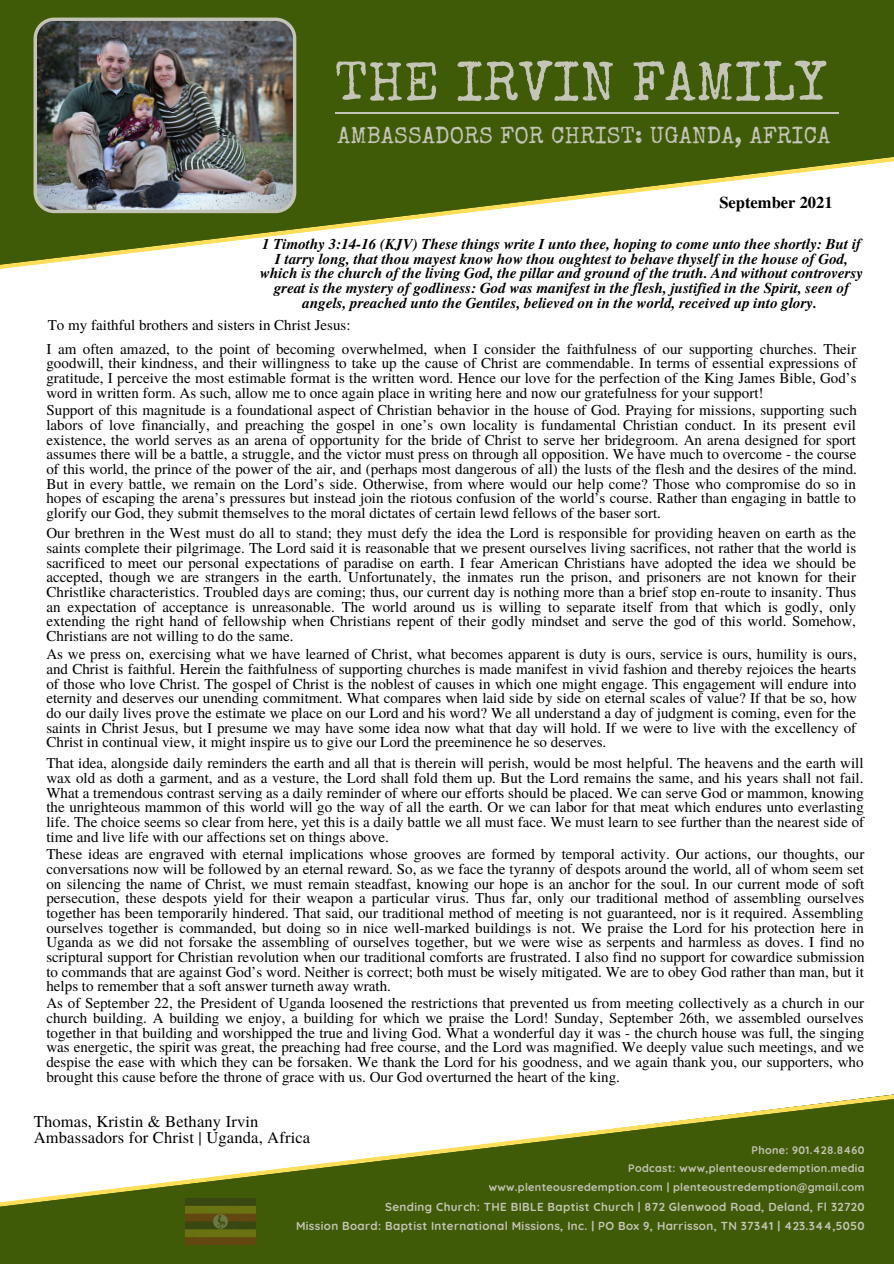
<style>
.page{position:relative;width:894px;height:1264px;background:#fff}
.page>*{position:absolute;margin:0;border:0;box-sizing:border-box;transform-origin:0 0}
.t1{font:54.6px "Special Elite";letter-spacing:.01em;color:#c4c4b7}
.t2{font:23.25px "Special Elite";letter-spacing:.01em;color:#c4c4b7}
.t3{font:16.5px "Te X Gyre Termes";letter-spacing:.01em;color:#000}
.t4{font:700 16.5px "Te X Gyre Termes";color:#000}
.t5{font:15px/14.7px "Te X Gyre Termes";color:#000;text-align:justify}
.t6{font:italic 700 15px/14.7px "Te X Gyre Termes";color:#000;text-align:center}
.t7{font:700 11.55px "Quicksand";letter-spacing:.03em;color:#c4c4b7}
.t8{font:700 10.95px "Quicksand";letter-spacing:.03em;color:#c4c4b7}
</style>
<div class="page">
<div style="left:0;top:0;width:893px;height:1263px;background:#405b07"></div>
<div style="left:0;top:273px;width:893px;height:814px;background:#fff"></div>
<img style="left:34px;top:18px;width:262px;height:135px">
<img style="left:185px;top:1208px;width:70px;height:36px">
<svg style="left:0;top:153px;width:893px;height:120px"></svg>
<hr style="left:335px;top:112px;width:503px;height:1px;background:#c4c4b7">
<svg style="left:0;top:1087px;width:893px;height:121px;fill:#fff"></svg>
<p class="t1" style="left:335px;top:61px;width:492px">THE IRVIN FAMILY</p>
<p class="t2" style="left:337px;top:126px;width:494px">AMBASSADORS FOR CHRIST: UGANDA, AFRICA</p>
<p class="t4" style="left:719px;top:190px;width:115px">September 2021</p>
<p class="t6" style="left:260px;top:236px;width:604px">1 Timothy 3:14-16 (KJV) These things write I unto thee, hoping to come unto thee shortly: But if I tarry long, that thou mayest know how thou oughtest to behave thyself in the house of God, which is the church of the living God, the pillar and ground of the truth. And without controversy great is the mystery of godliness: God was manifest in the flesh, justified in the Spirit, seen of angels, preached unto the Gentiles, believed on in the world, received up into glory.</p>
<p class="t5" style="left:48px;top:317px;width:304px">To my faithful brothers and sisters in Christ Jesus:</p>
<p class="t5" style="left:46px;top:340px;width:811px">I am often amazed, to the point of becoming overwhelmed, when I consider the faithfulness of our supporting churches. Their goodwill, their kindness, and their willingness to take up the cause of Christ are commendable. In terms of essential expressions of gratitude, I perceive the most estimable format is the written word. Hence our love for the perfection of the King James Bible, God’s word in written form. As such, allow me to once again place in writing here and now our gratefulness for your support!</p>
<p class="t5" style="left:46px;top:402px;width:811px">Support of this magnitude is a foundational aspect of Christian behavior in the house of God. Praying for missions, supporting such labors of love financially, and preaching the gospel in one’s own locality is fundamental Christian conduct. In its present evil existence, the world serves as an arena of opportunity for the bride of Christ to serve her bridegroom. An arena designed for sport assumes there will be a battle, a struggle, and the victor must press on through all opposition. We have much to overcome - the course of this world, the prince of the power of the air, and (perhaps most dangerous of all) the lusts of the flesh and the desires of the mind.<br>But in every battle, we remain on the Lord’s side. Otherwise, from where would our help come? Those who compromise do so in hopes of escaping the arena’s pressures but instead join the riotous confusion of the world’s course. Rather than engaging in battle to glorify our God, they submit themselves to the moral dictates of certain lewd fellows of the baser sort.</p>
<p class="t5" style="left:46px;top:525px;width:811px">Our brethren in the West must do all to stand; they must defy the idea the Lord is responsible for providing heaven on earth as the saints complete their pilgrimage. The Lord said it is reasonable that we present ourselves living sacrifices, not rather that the world is sacrificed to meet our personal expectations of paradise on earth. I fear American Christians have adopted the idea we should be accepted, though we are strangers in the earth. Unfortunately, the inmates run the prison, and prisoners are not known for their Christlike characteristics. Troubled days are coming; thus, our current day is nothing more than a brief stop en-route to insanity. Thus an expectation of acceptance is unreasonable. The world around us is willing to separate itself from that which is godly, only extending the right hand of fellowship when Christians repent of their godly mindset and serve the god of this world. Somehow, Christians are not willing to do the same.</p>
<p class="t5" style="left:46px;top:646px;width:811px">As we press on, exercising what we have learned of Christ, what becomes apparent is duty is ours, service is ours, humility is ours, and Christ is faithful. Herein the faithfulness of supporting churches is made manifest in vivid fashion and thereby rejoices the hearts of those who love Christ. The gospel of Christ is the noblest of causes in which one might engage. This engagement will endure into eternity and deserves our unending commitment. What compares when laid side by side on eternal scales of value? If that be so, how do our daily lives prove the estimate we place on our Lord and his word? We all understand a day of judgment is coming, even for the saints in Christ Jesus, but I presume we may have some idea now what that day will hold. If we were to live with the excellency of Christ in continual view, it might inspire us to give our Lord the preeminence he so deserves.</p>
<p class="t5" style="left:46px;top:755px;width:819px">That idea, alongside daily reminders the earth and all that is therein will perish, would be most helpful. The heavens and the earth will wax old as doth a garment, and as a vesture, the Lord shall fold them up. But the Lord remains the same, and his years shall not fail.<br>What a tremendous contrast serving as a daily reminder of where our efforts should be placed. We can serve God or mammon, knowing the unrighteous mammon of this world will go the way of all the earth. Or we can labor for that meat which endures unto everlasting life. The choice seems so clear from here, yet this is a daily battle we all must face. We must learn to see further than the nearest side of time and live life with our affections set on things above.</p>
<p class="t5" style="left:46px;top:846px;width:819px">These ideas are engraved with eternal implications whose grooves are formed by temporal activity. Our actions, our thoughts, our conversations now will be followed by an eternal reward. So, as we face the tyranny of despots around the world, all of whom seem set on silencing the name of Christ, we must remain steadfast, knowing our hope is an anchor for the soul. In our current mode of soft persecution, these despots yield for their weapon a particular virus. Thus far, only our traditional method of assembling ourselves together has been temporarily hindered. That said, our traditional method of meeting is not guaranteed, nor is it required. Assembling ourselves together is commanded, but doing so in nice well-marked buildings is not. We praise the Lord for his protection here in Uganda as we did not forsake the assembling of ourselves together, but we were wise as serpents and harmless as doves. I find no scriptural support for Christian revolution when our traditional comforts are frustrated. I also find no support for cowardice submission to commands that are against God’s word. Neither is correct; both must be wisely mitigated. We are to obey God rather than man, but it helps to remember that a soft answer turneth away wrath.</p>
<p class="t5" style="left:46px;top:995px;width:819px">As of September 22, the President of Uganda loosened the restrictions that prevented us from meeting collectively as a church in our church building. A building we enjoy, a building for which we praise the Lord! Sunday, September 26th, we assembled ourselves together in that building and worshipped the true and living God. What a wonderful day it was - the church house was full, the singing was energetic, the spirit was great, the preaching had free course, and the Lord was magnified. We deeply value such meetings, and we despise the ease with which they can be forsaken. We thank the Lord for his goodness, and we again thank you, our supporters, who brought this cause before the throne of grace with us. Our God overturned the heart of the king.</p>
<p class="t3" style="left:34px;top:1109px;width:226px">Thomas, Kristin &amp; Bethany Irvin</p>
<p class="t3" style="left:34px;top:1125px;width:278px">Ambassadors for Christ | Uganda, Africa</p>
<p class="t8" style="left:751px;top:1143px;width:115px">Phone: 901.428.8460</p>
<p class="t8" style="left:628px;top:1161px;width:238px">Podcast: www,plenteousredemption.media</p>
<p class="t8" style="left:488px;top:1179px;width:377px">www.plenteousredemption.com | plenteoustredemption@gmail.com</p>
<p class="t7" style="left:385px;top:1198px;width:480px">Sending Church: THE BIBLE Baptist Church | 872 Glenwood Road, Deland, Fl 32720</p>
<p class="t7" style="left:296px;top:1218px;width:570px">Mission Board: Baptist International Missions, Inc. | PO Box 9, Harrisson, TN 37341 | 423.344,5050</p>
</div>
